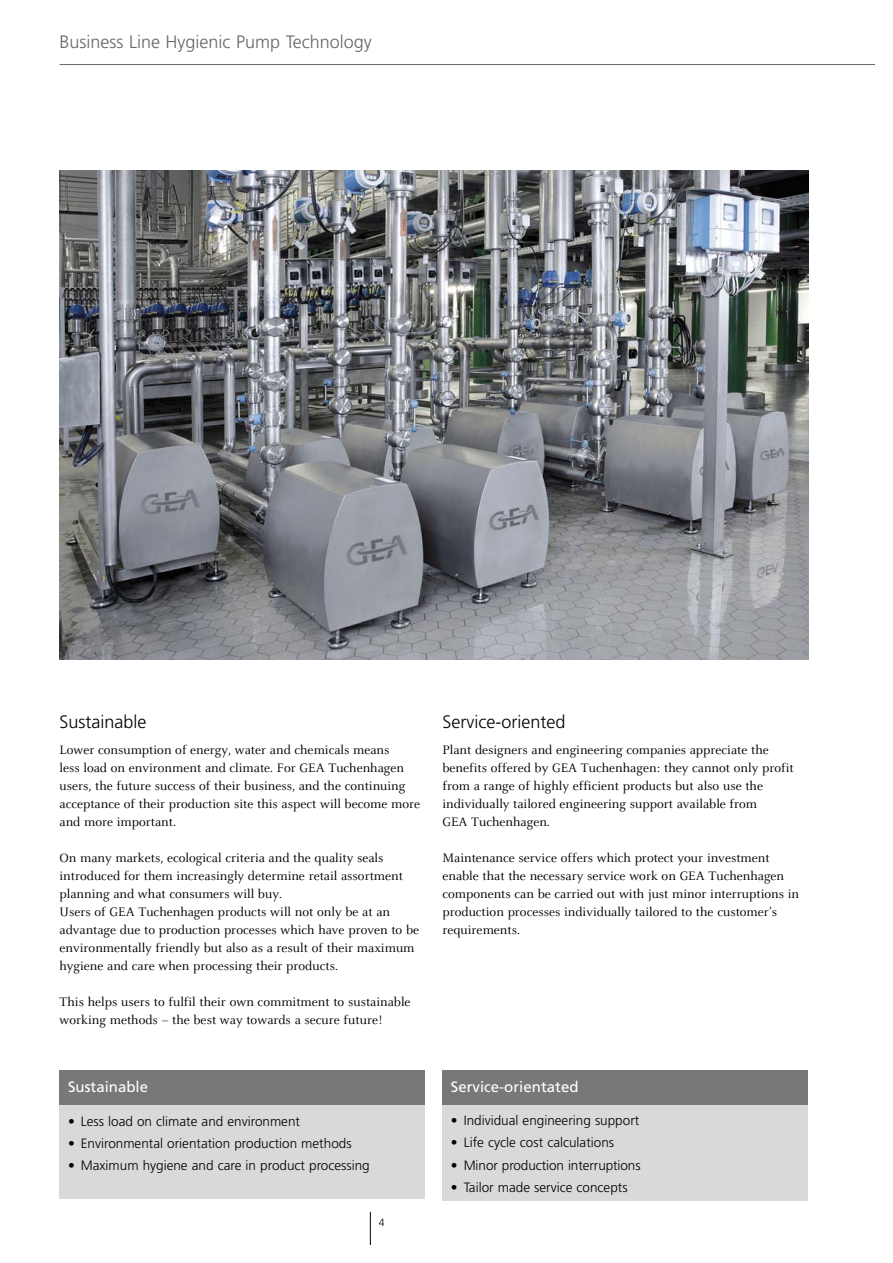
<style>
.page{position:relative;width:893px;height:1263px;background:#fff}
.page>*{position:absolute;margin:0;border:0;box-sizing:border-box;transform-origin:0 0}
.t1{font:300 18px "Frutiger";color:#666}
.t2{font:300 18px "Frutiger";color:#000}
.t3{font:15px "Frutiger";color:#fff}
.t4{font:13.5px/18px "Celeste OT";color:#000}
.t5{font:300 13.5px "Frutiger";color:#000}
.t6{font:300 10.5px "Frutiger";color:#000}
</style>
<div class="page">
<hr style="left:370px;top:1212px;width:1px;height:33px;background:#000">
<img style="left:60px;top:170px;width:748px;height:489px">
<div style="left:60px;top:1104px;width:365px;height:95px;background:#d9d9d9"></div>
<div style="left:60px;top:1071px;width:365px;height:34px;background:#787878"></div>
<div style="left:442px;top:1104px;width:366px;height:97px;background:#d9d9d9"></div>
<div style="left:442px;top:1071px;width:366px;height:34px;background:#787878"></div>
<hr style="left:60px;top:64px;width:814px;height:1px;background:#666">
<h1 class="t1" style="left:60px;top:34px;width:314px">Business Line Hygienic Pump Technology</h1>
<h1 class="t2" style="left:60px;top:714px;width:88px">Sustainable</h1>
<p class="t4" style="left:60px;top:742px;width:362px">Lower consumption of energy, water and chemicals means<br>less load on environment and climate. For GEA Tuchenhagen users, the future success of their business, and the continuing acceptance of their production site this aspect will become more and more important.</p>
<p class="t4" style="left:60px;top:850px;width:361px">On many markets, ecological criteria and the quality seals introduced for them increasingly determine retail assortment planning and what consumers will buy.<br>Users of GEA Tuchenhagen products will not only be at an advantage due to production processes which have proven to be environmentally friendly but also as a result of their maximum hygiene and care when processing their products.</p>
<p class="t4" style="left:60px;top:994px;width:352px">This helps users to fulfil their own commitment to sustainable working methods – the best way towards a secure future!</p>
<p class="t3" style="left:68px;top:1081px;width:82px">Sustainable</p>
<p class="t5" style="left:68px;top:1116px;width:233px">• Less load on climate and environment</p>
<p class="t5" style="left:68px;top:1138px;width:285px">• Environmental orientation production methods</p>
<p class="t5" style="left:68px;top:1160px;width:303px">• Maximum hygiene and care in product processing</p>
<p class="t6" style="left:379px;top:1218px;width:7px">4</p>
<h1 class="t2" style="left:442px;top:714px;width:124px">Service-oriented</h1>
<p class="t4" style="left:442px;top:742px;width:353px">Plant designers and engineering companies appreciate the benefits offered by GEA Tuchenhagen: they cannot only profit from a range of highly efficient products but also use the individually tailored engineering support available from<br>GEA Tuchenhagen.</p>
<p class="t4" style="left:442px;top:850px;width:358px">Maintenance service offers which protect your investment enable that the necessary service work on GEA Tuchenhagen components can be carried out with just minor interruptions in production processes individually tailored to the customer’s requirements.</p>
<p class="t3" style="left:451px;top:1081px;width:129px">Service-orientated</p>
<p class="t5" style="left:451px;top:1115px;width:190px">• Individual engineering support</p>
<p class="t5" style="left:451px;top:1137px;width:165px">• Life cycle cost calculations</p>
<p class="t5" style="left:451px;top:1160px;width:191px">• Minor production interruptions</p>
<p class="t5" style="left:451px;top:1182px;width:178px">• Tailor made service concepts</p>
</div>
